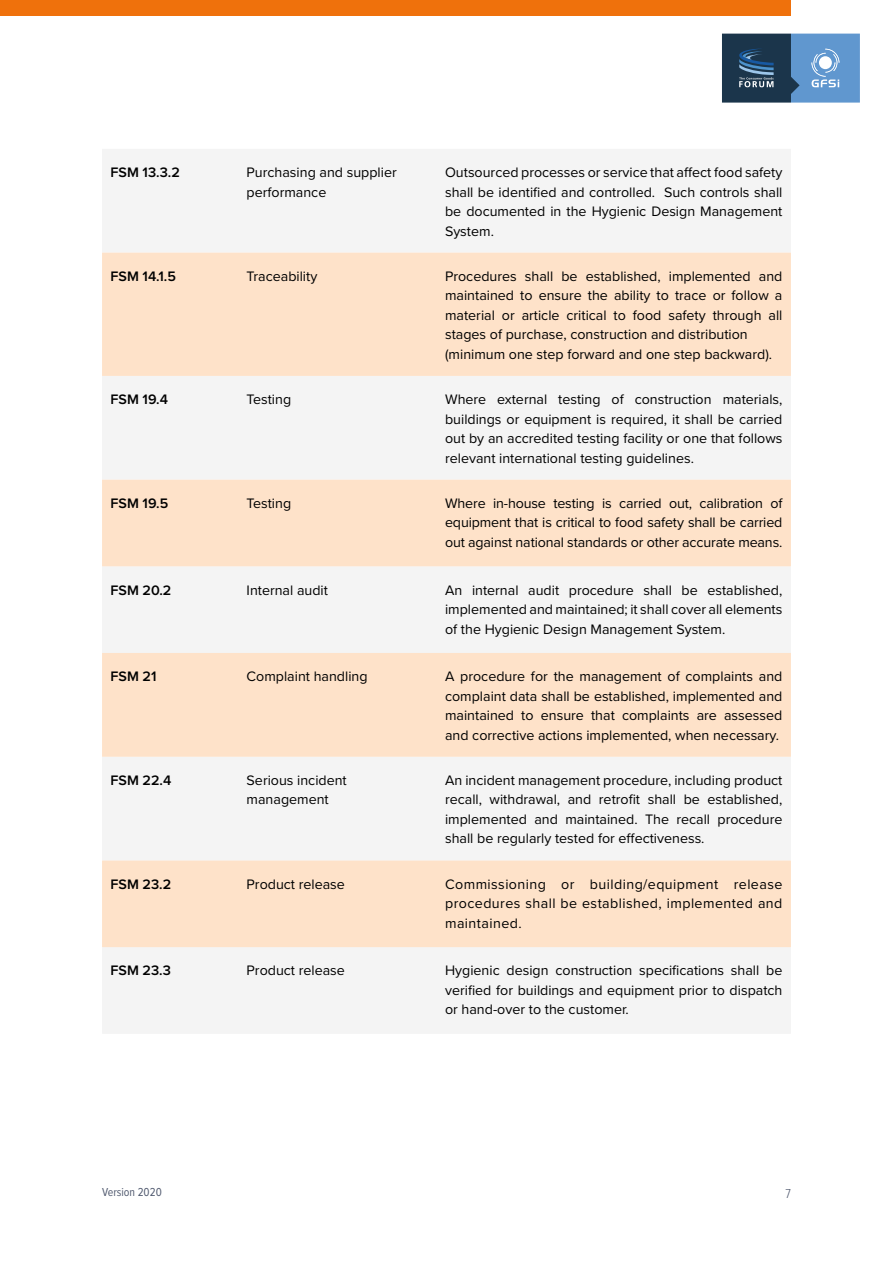
<style>
.page{position:relative;width:893px;height:1263px;background:#fff}
.page>*{position:absolute;margin:0;border:0;box-sizing:border-box;transform-origin:0 0}
.t1{font:14.25px/19.5px "Proxima Nova";color:#000;text-align:justify}
.t2{font:600 14.25px "Proxima Nova";color:#000}
.t3{font:300 13.5px "Proxima Nova Cond";color:#525b70}
.t4{font:12px "Proxima Nova Cond";color:#525b70}
</style>
<div class="page">
<svg style="left:722px;top:34px;width:138px;height:69px;background:#476e93"></svg>
<div style="left:0;top:0;width:791px;height:16px;background:#ef710c"></div>
<div style="left:102px;top:149px;width:689px;height:884px;background:#f4f4f4"></div>
<svg style="left:102px;top:253px;width:689px;height:694px;fill:#fee2c9"></svg>
<p class="t2" style="left:111px;top:162px;width:71px">FSM 13.3.2</p>
<p class="t1" style="left:247px;top:162px;width:152px">Purchasing and supplier performance</p>
<p class="t1" style="left:445px;top:162px;width:339px">Outsourced processes or service that affect food safety shall be identified and controlled. Such controls shall be documented in the Hygienic Design Management System.</p>
<p class="t2" style="left:111px;top:265px;width:67px">FSM 14.1.5</p>
<p class="t1" style="left:247px;top:266px;width:72px">Traceability</p>
<p class="t1" style="left:445px;top:266px;width:339px;text-align:left">Procedures shall be established, implemented and maintained to ensure the ability to trace or follow a material or article critical to food safety through all stages of purchase, construction and distribution (minimum one step forward and one step backward).</p>
<p class="t2" style="left:111px;top:389px;width:59px">FSM 19.4</p>
<p class="t1" style="left:247px;top:389px;width:46px">Testing</p>
<p class="t1" style="left:445px;top:389px;width:339px">Where external testing of construction materials, buildings or equipment is required, it shall be carried out by an accredited testing facility or one that follows relevant international testing guidelines.</p>
<p class="t2" style="left:111px;top:492px;width:59px">FSM 19.5</p>
<p class="t1" style="left:247px;top:493px;width:46px">Testing</p>
<p class="t1" style="left:445px;top:493px;width:339px">Where in-house testing is carried out, calibration of equipment that is critical to food safety shall be carried out against national standards or other accurate means.</p>
<p class="t2" style="left:111px;top:579px;width:62px">FSM 20.2</p>
<p class="t1" style="left:247px;top:579px;width:83px">Internal audit</p>
<p class="t1" style="left:445px;top:579px;width:339px">An internal audit procedure shall be established, implemented and maintained; it shall cover all elements of the Hygienic Design Management System.</p>
<p class="t2" style="left:111px;top:666px;width:47px">FSM 21</p>
<p class="t1" style="left:247px;top:666px;width:122px">Complaint handling</p>
<p class="t1" style="left:445px;top:666px;width:339px">A procedure for the management of complaints and complaint data shall be established, implemented and maintained to ensure that complaints are assessed and corrective actions implemented, when necessary.</p>
<p class="t2" style="left:111px;top:769px;width:62px">FSM 22.4</p>
<p class="t1" style="left:247px;top:770px;width:102px">Serious incident management</p>
<p class="t1" style="left:445px;top:770px;width:339px">An incident management procedure, including product recall, withdrawal, and retrofit shall be established, implemented and maintained. The recall procedure shall be regularly tested for effectiveness.</p>
<p class="t2" style="left:111px;top:873px;width:62px">FSM 23.2</p>
<p class="t1" style="left:247px;top:873px;width:100px">Product release</p>
<p class="t1" style="left:445px;top:873px;width:339px">Commissioning or building/equipment release procedures shall be established, implemented and maintained.</p>
<p class="t2" style="left:111px;top:960px;width:62px">FSM 23.3</p>
<p class="t1" style="left:247px;top:960px;width:100px">Product release</p>
<p class="t1" style="left:445px;top:960px;width:339px">Hygienic design construction specifications shall be verified for buildings and equipment prior to dispatch or hand-over to the customer.</p>
<p class="t4" style="left:102px;top:1183px;width:61px">Version 2020</p>
<p class="t3" style="left:785px;top:1183px;width:7px">7</p>
</div>
